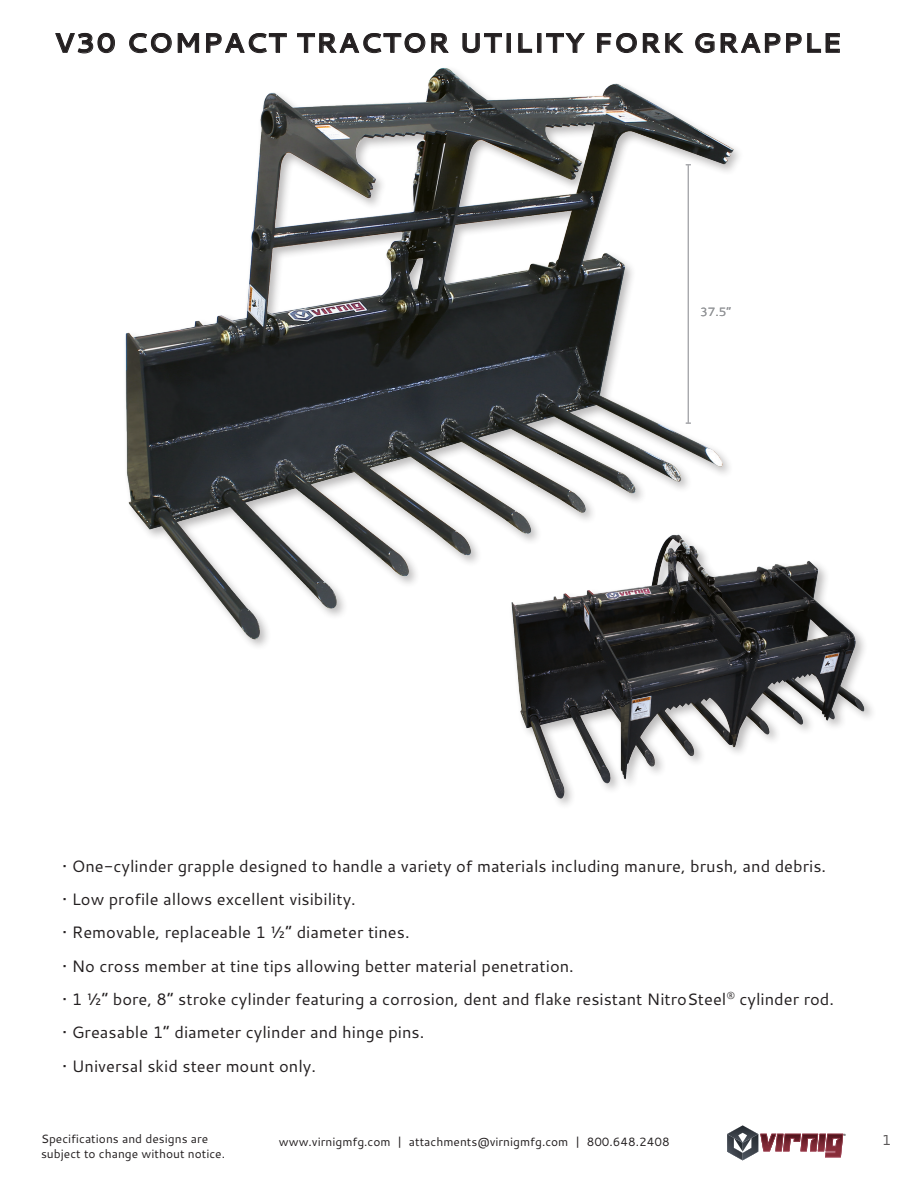
<style>
.page{position:relative;width:918px;height:1188px;background:#fff}
.page>*{position:absolute;margin:0;border:0;box-sizing:border-box;transform-origin:0 0}
.t1{font:700 27px "Cantarell";letter-spacing:.05em;color:#231f20}
.Bullet_Body_Copy{font:16.5px "Cantarell";color:#231f20}
.t2{font:15px "Cantarell";color:#231f20}
.t3{font:12px "Cantarell";color:#231f20}
.t4{font:12px "Cantarell";color:#939598}
.t5{font:4.2px "Cantarell";color:#040503}
</style>
<div class="page">
<svg style="left:727px;top:1125px;width:116px;height:35px"></svg>
<svg style="left:55px;top:33px;width:60px;height:20px"></svg>
<svg style="left:129px;top:33px;width:43px;height:20px"></svg>
<svg style="left:178px;top:33px;width:21px;height:20px"></svg>
<svg style="left:206px;top:33px;width:81px;height:20px"></svg>
<svg style="left:297px;top:33px;width:128px;height:20px"></svg>
<svg style="left:431px;top:33px;width:18px;height:20px"></svg>
<svg style="left:463px;top:33px;width:39px;height:20px"></svg>
<div style="left:507px;top:33px;width:4px;height:20px;border:1px solid #231f20"></div>
<svg style="left:518px;top:33px;width:14px;height:20px"></svg>
<div style="left:537px;top:33px;width:4px;height:20px;border:1px solid #231f20"></div>
<svg style="left:546px;top:33px;width:39px;height:20px"></svg>
<svg style="left:597px;top:33px;width:40px;height:20px"></svg>
<svg style="left:643px;top:33px;width:40px;height:20px"></svg>
<svg style="left:695px;top:33px;width:20px;height:20px"></svg>
<svg style="left:721px;top:33px;width:59px;height:20px"></svg>
<svg style="left:786px;top:33px;width:54px;height:20px"></svg>
<img style="left:515px;top:561px;width:351px;height:244px">
<div style="left:122px;top:65px;width:623px;height:586px;background:#231f20;opacity:.31"></div>
<img style="left:122px;top:68px;width:614px;height:580px">
<hr style="left:688px;top:165px;width:1px;height:258px;background:#a8a9ad">
<p class="t1" style="left:54px;top:24px;width:789px">V30 COMPACT TRACTOR UTILITY FORK GRAPPLE</p>
<p class="t4" style="left:700px;top:303px;width:33px">37.5”</p>
<p class="Bullet_Body_Copy" style="left:62px;top:855px;width:766px">• One-cylinder grapple designed to handle a variety of materials including manure, brush, and debris.</p>
<p class="Bullet_Body_Copy" style="left:62px;top:888px;width:295px">• Low profile allows excellent visibility.</p>
<p class="Bullet_Body_Copy" style="left:62px;top:921px;width:349px">• Removable, replaceable 1 ½” diameter tines.</p>
<p class="Bullet_Body_Copy" style="left:62px;top:954px;width:513px">• No cross member at tine tips allowing better material penetration.</p>
<p class="Bullet_Body_Copy" style="left:62px;top:988px;width:773px">• 1 ½” bore, 8” stroke cylinder featuring a corrosion, dent and flake resistant NitroSteel<sup>®</sup> cylinder rod.</p>
<p class="Bullet_Body_Copy" style="left:62px;top:1021px;width:364px">• Greasable 1” diameter cylinder and hinge pins.</p>
<p class="Bullet_Body_Copy" style="left:62px;top:1054px;width:255px">• Universal skid steer mount only.</p>
<p class="t3" style="left:41px;top:1131px;width:169px">Specifications and designs are</p>
<p class="t3" style="left:279px;top:1134px;width:392px">www.virnigmfg.com | attachments@virnigmfg.com | 800.648.2408</p>
<p class="t3" style="left:41px;top:1145px;width:186px">subject to change without notice.</p>
<p class="t5" style="left:843px;top:1133px;width:4px">®</p>
<p class="t2" style="left:882px;top:1130px;width:11px">1</p>
</div>
